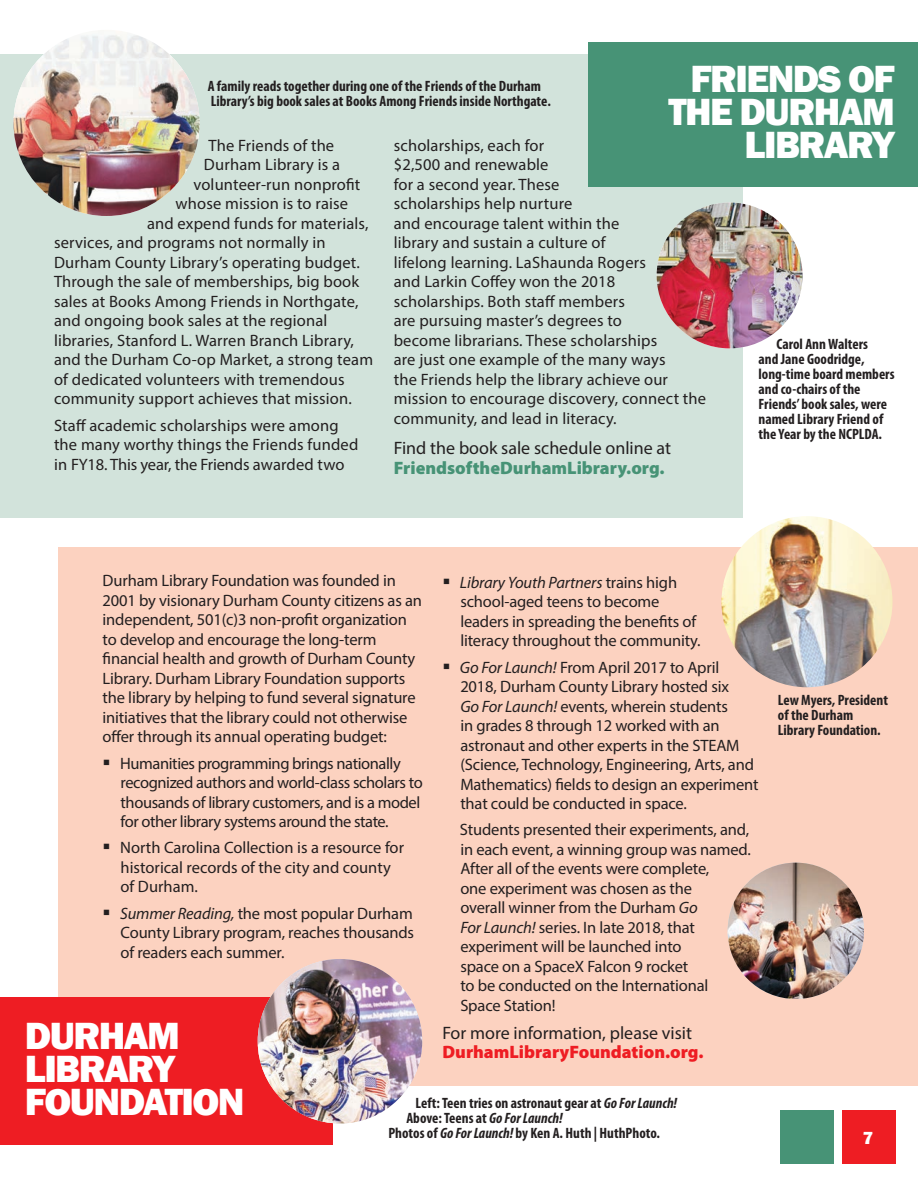
<style>
.page{position:relative;width:918px;height:1188px;background:#fff}
.page>*{position:absolute;margin:0;border:0;box-sizing:border-box;transform-origin:0 0}
.t1{font:800 39px/33px "Franklin Gothic";letter-spacing:-.04em;color:#fff;text-align:right}
.t2{font:18px/19.5px "Myriad Pro";color:#231f20}
.t3{font:900 18px "Myriad Pro";color:#479376}
.t4{font:800 18px "Franklin Gothic";color:#fff}
.t5{font:16.5px/19.5px "Myriad Pro";letter-spacing:-.01em;color:#231f20}
.t6{font:16.5px/19.5px "Myriad Pro";letter-spacing:.01em;color:#231f20}
.t7{font:700 condensed 15px/15px "Myriad Pro";color:#231f20}
.s1{font-style:italic}
.s2{font-weight:900;color:#ee1d23}
</style>
<div class="page">
<div style="left:0;top:54px;width:742px;height:464px;background:#d2e3db"></div>
<hr style="left:0;top:401px;width:1px;height:223px;background:#d8cfe6">
<div style="left:58px;top:547px;width:860px;height:538px;background:#fcd2c0"></div>
<div style="left:842px;top:1110px;width:54px;height:54px;background:#ee1d23"></div>
<div style="left:780px;top:1110px;width:54px;height:54px;background:#479376"></div>
<div style="left:588px;top:42px;width:330px;height:145px;background:#479376"></div>
<div style="left:0;top:998px;width:332px;height:147px;background:#ee1d23"></div>
<img style="left:721px;top:516px;width:172px;height:171px;border-radius:86px">
<img style="left:14px;top:30px;width:186px;height:186px;border-radius:93px">
<img style="left:657px;top:202px;width:146px;height:146px;border-radius:73px">
<img style="left:258px;top:959px;width:164px;height:165px;border-radius:82px">
<img style="left:728px;top:863px;width:136px;height:136px;border-radius:68px">
<p class="t1" style="left:669px;top:63px;width:228px">FRIENDS OF<br>THE DURHAM<br>LIBRARY</p>
<p class="t7" style="left:208px;top:78px;width:345px">A family reads together during one of the Friends of the Durham<br>Library’s big book sales at Books Among Friends inside Northgate.</p>
<p class="t6" style="left:208px;top:135px;width:127px">The Friends of the</p>
<p class="t6" style="left:204px;top:155px;width:138px">Durham Library is a</p>
<p class="t6" style="left:194px;top:174px;width:168px">volunteer-run nonprofit</p>
<p class="t6" style="left:176px;top:194px;width:174px">whose mission is to raise</p>
<p class="t6" style="left:147px;top:213px;width:223px">and expend funds for materials,</p>
<p class="t6" style="left:54px;top:233px;width:273px">services, and programs not normally in</p>
<p class="t6" style="left:54px;top:252px;width:307px">Durham County Library’s operating budget.</p>
<p class="t6" style="left:54px;top:272px;width:307px">Through the sale of memberships, big book</p>
<p class="t6" style="left:54px;top:291px;width:306px">sales at Books Among Friends in Northgate,</p>
<p class="t6" style="left:54px;top:311px;width:275px">and ongoing book sales at the regional</p>
<p class="t6" style="left:54px;top:330px;width:302px">libraries, Stanford L. Warren Branch Library,</p>
<p class="t6" style="left:54px;top:350px;width:321px">and the Durham Co-op Market, a strong team</p>
<p class="t6" style="left:54px;top:369px;width:292px">of dedicated volunteers with tremendous</p>
<p class="t6" style="left:54px;top:389px;width:299px">community support achieves that mission.</p>
<p class="t6" style="left:54px;top:415px;width:306px">Staff academic scholarships were among the many worthy things the Friends funded in FY18. This year, the Friends awarded two</p>
<p class="t6" style="left:394px;top:135px;width:314px">scholarships, each for<br>$2,500 and renewable<br>for a second year. These<br>scholarships help nurture<br>and encourage talent within the<br>library and sustain a culture of<br>lifelong learning. LaShaunda Rogers<br>and Larkin Coffey won the 2018 scholarships. Both staff members<br>are pursuing master’s degrees to<br>become librarians. These scholarships<br>are just one example of the many ways<br>the Friends help the library achieve our mission to encourage discovery, connect the community, and lead in literacy.</p>
<p class="t2" style="left:394px;top:438px;width:279px">Find the book sale schedule online at</p>
<p class="t3" style="left:394px;top:458px;width:272px">FriendsoftheDurhamLibrary.org.</p>
<p class="t7" style="left:759px;top:336px;width:138px;text-indent:18px">Carol Ann Walters<br>and Jane Goodridge, long-time board members and co-chairs of the<br>Friends’ book sales, were named Library Friend of the Year by the NCPLDA.</p>
<p class="t5" style="left:103px;top:571px;width:321px">Durham Library Foundation was founded in 2001 by visionary Durham County citizens as an independent, 501(c)3 non-profit organization to develop and encourage the long-term financial health and growth of Durham County Library. Durham Library Foundation supports the library by helping to fund several signature initiatives that the library could not otherwise offer through its annual operating budget:</p>
<p class="t5" style="left:121px;top:753px;width:304px;text-indent:-18px">▪ Humanities programming brings nationally recognized authors and world-class scholars to thousands of library customers, and is a model for other library systems around the state.</p>
<p class="t5" style="left:121px;top:838px;width:285px;text-indent:-18px">▪ North Carolina Collection is a resource for historical records of the city and county of Durham.</p>
<p class="t5" style="left:121px;top:903px;width:295px;text-align:justify;text-indent:-18px">▪ <span class="s1">Summer Reading,</span> the most popular Durham County Library program, reaches thousands of readers each summer.</p>
<p class="t5" style="left:460px;top:572px;width:242px;text-indent:-18px">▪ <span class="s1">Library Youth Partners</span> trains high school-aged teens to become leaders in spreading the benefits of literacy throughout the community.</p>
<p class="t5" style="left:460px;top:657px;width:300px;text-indent:-18px">▪ <span class="s1">Go For Launch!</span> From April 2017 to April 2018, Durham County Library hosted six<br><span class="s1">Go For Launch!</span> events, wherein students<br>in grades 8 through 12 worked with an astronaut and other experts in the STEAM (Science, Technology, Engineering, Arts, and Mathematics) fields to design an experiment that could be conducted in space.</p>
<p class="t5" style="left:460px;top:820px;width:292px">Students presented their experiments, and, in each event, a winning group was named.<br>After all of the events were complete,<br>one experiment was chosen as the<br>overall winner from the Durham <span class="s1">Go<br>For Launch!</span> series. In late 2018, that experiment will be launched into<br>space on a SpaceX Falcon 9 rocket<br>to be conducted on the International Space Station!</p>
<p class="t2" style="left:442px;top:1023px;width:263px">For more information, please visit<br><span class="s2">DurhamLibraryFoundation.org.</span></p>
<p class="t1" style="left:25px;top:1019px;width:221px;text-align:left">DURHAM<br>LIBRARY<br>FOUNDATION</p>
<p class="t7" style="left:415px;top:1095px;width:263px">Left: Teen tries on astronaut gear at <span class="s1">Go For Launch!</span></p>
<p class="t7" style="left:406px;top:1110px;width:158px">Above: Teens at <span class="s1">Go For Launch!</span></p>
<p class="t7" style="left:388px;top:1125px;width:273px">Photos of <span class="s1">Go For Launch!</span> by Ken A. Huth | HuthPhoto.</p>
<p class="t7" style="left:778px;top:692px;width:112px">Lew Myers, President of the Durham<br>Library Foundation.</p>
<p class="t4" style="left:863px;top:1126px;width:12px">7</p>
</div>
